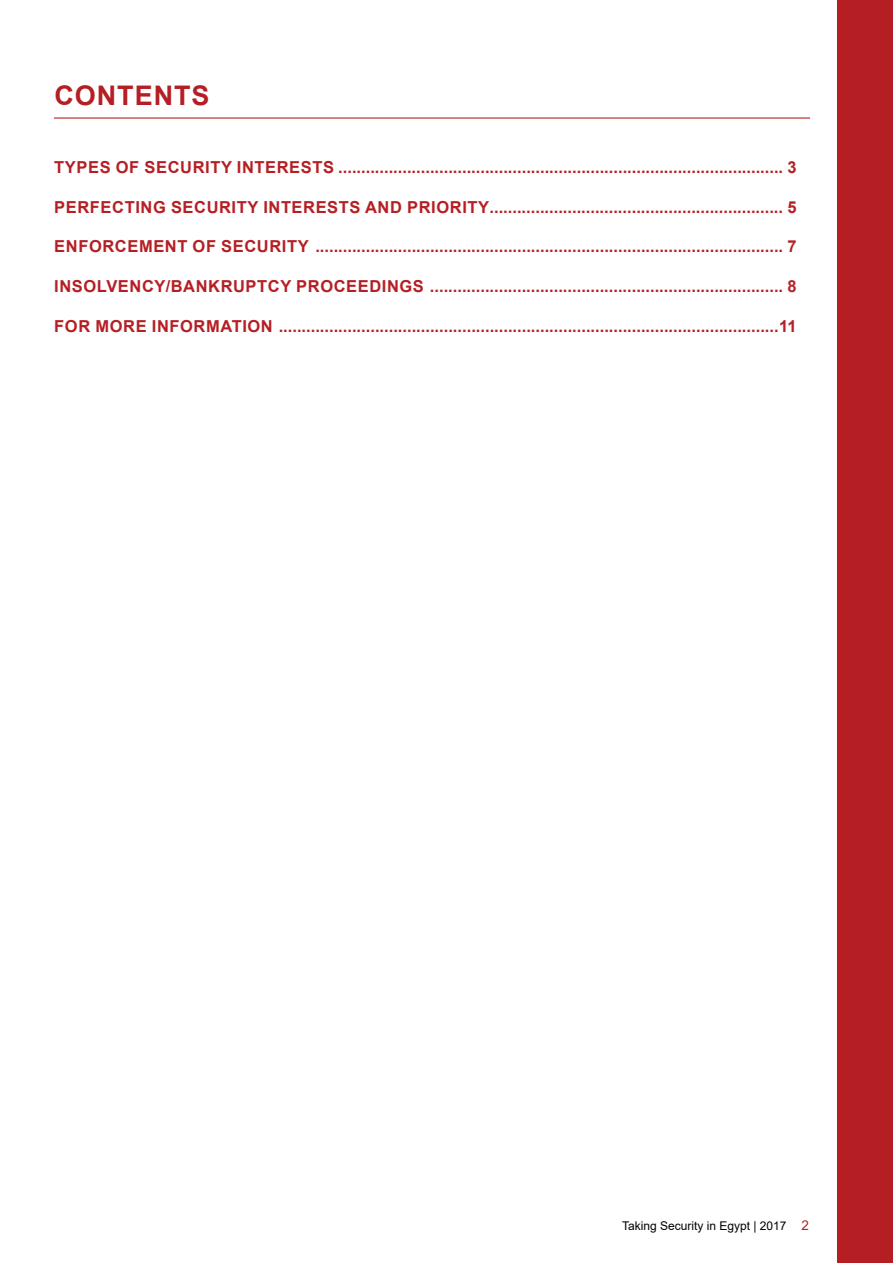
<style>
.page{position:relative;width:893px;height:1263px;background:#fff}
.page>*{position:absolute;margin:0;border:0;box-sizing:border-box;transform-origin:0 0}
.t1{font:700 27px "Arial";letter-spacing:.035em;color:#b51f24}
.t2{font:700 16.5px "Arial";letter-spacing:.035em;color:#b51f24}
.t3{font:12px "Arial";color:#000}
.s1{font-size:13.5px;color:#b51f24}
</style>
<div class="page">
<div style="left:837px;top:0;width:56px;height:1263px;background:#b51f24"></div>
<hr style="left:54px;top:117px;width:756px;height:2px;background:#b51f24">
<h1 class="t1" style="left:54px;top:76px;width:157px">CONTENTS</h1>
<p class="t2" style="left:54px;top:155px;width:744px">TYPES OF SECURITY INTERESTS ................................................................................................. 3</p>
<p class="t2" style="left:54px;top:195px;width:744px">PERFECTING SECURITY INTERESTS AND PRIORITY................................................................ 5</p>
<p class="t2" style="left:54px;top:235px;width:744px">ENFORCEMENT OF SECURITY ...................................................................................................... 7</p>
<p class="t2" style="left:54px;top:275px;width:744px">INSOLVENCY/BANKRUPTCY PROCEEDINGS ............................................................................. 8</p>
<p class="t2" style="left:54px;top:314px;width:744px">FOR MORE INFORMATION .............................................................................................................11</p>
<p class="t3" style="left:622px;top:1217px;width:189px">Taking Security in Egypt | 2017 <span class="s1">2</span></p>
</div>
